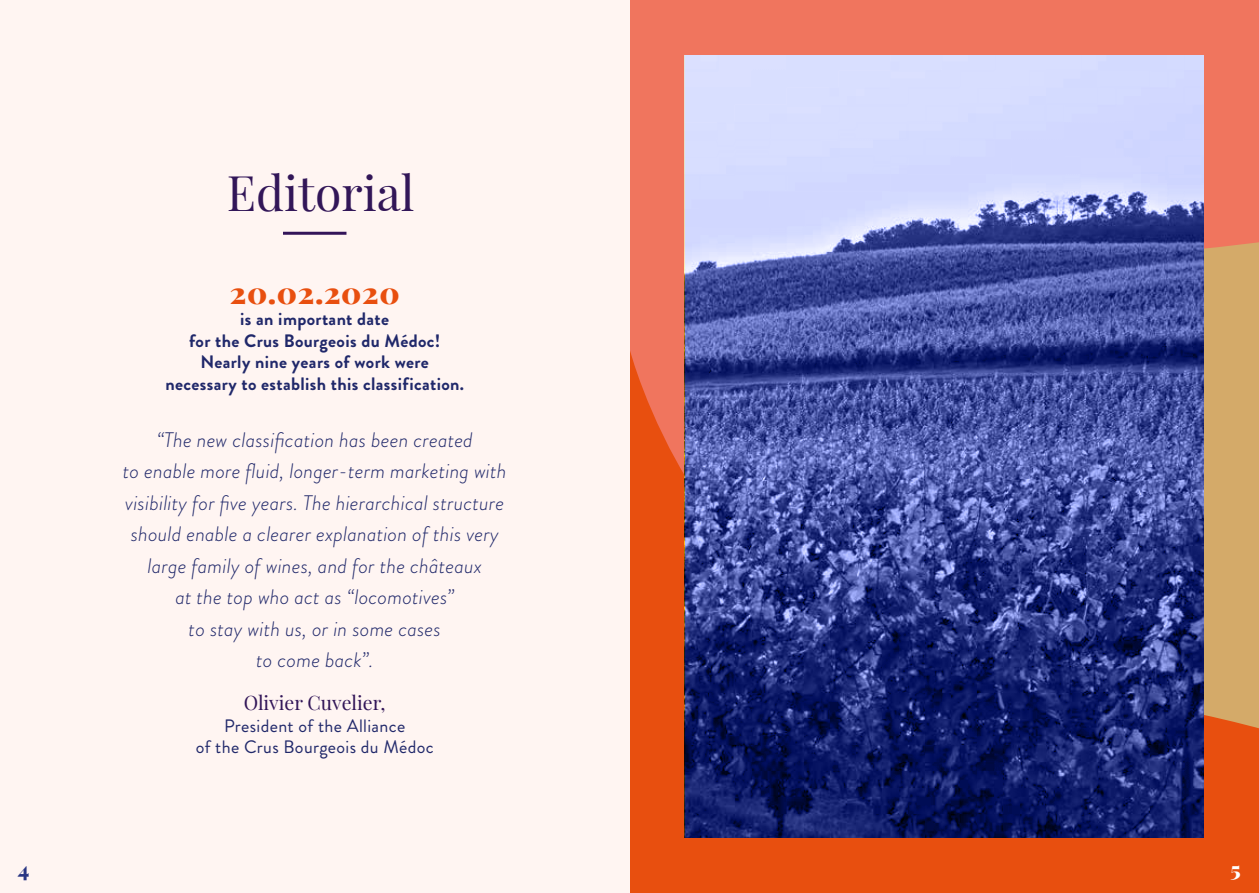
<style>
.page{position:relative;width:1259px;height:893px;background:#fff}
.page>*{position:absolute;margin:0;border:0;box-sizing:border-box;transform-origin:0 0}
.t1{font:48px "Playfair Display";color:#321658}
.t2{font:900 30px "Playfair Display";letter-spacing:.02em;color:#e84f0f}
.t3{font:italic 300 21px/31.5px "Brandon Grotesque";letter-spacing:.01em;color:#20286a;text-align:center}
.t4{font:900 21px "Playfair Display";color:#283583}
.t5{font:900 21px "Playfair Display";color:#fff}
.t6{font:19.5px "Playfair Display";color:#321658}
.t7{font:700 18px/21.6px "Brandon Grotesque";letter-spacing:.02em;color:#20286a;text-align:center}
.t8{font:18px/21.6px "Brandon Grotesque";letter-spacing:.02em;color:#20286a;text-align:center}
</style>
<div class="page">
<svg style="left:629px;top:0;width:630px;height:349px;background:#ed795f"></svg>
<svg style="left:629px;top:349px;width:630px;height:544px;background:#e2662a"></svg>
<div style="left:0;top:0;width:629px;height:893px;background:#fff5f2"></div>
<hr style="left:283px;top:232px;width:63px;height:3px;background:#331459">
<svg style="left:685px;top:55px;width:518px;height:783px;background:#5661a4"></svg>
<h1 class="t1" style="left:227px;top:156px;width:189px">Editorial</h1>
<h2 class="t2" style="left:230px;top:269px;width:171px">20.02.2020</h2>
<p class="t7" style="left:165px;top:308px;width:300px">is an important date<br>for the Crus Bourgeois du Médoc!<br>Nearly nine years of work were necessary to establish this classification.</p>
<p class="t3" style="left:123px;top:424px;width:385px">“The new classification has been created<br>to enable more fluid, longer-term marketing with visibility for five years. The hierarchical structure should enable a clearer explanation of this very large family of wines, and for the châteaux<br>at the top who act as “locomotives”<br>to stay with us, or in some cases<br>to come back”.</p>
<p class="t6" style="left:244px;top:687px;width:143px">Olivier Cuvelier,</p>
<p class="t8" style="left:196px;top:715px;width:239px">President of the Alliance<br>of the Crus Bourgeois du Médoc</p>
<p class="t4" style="left:18px;top:852px;width:13px">4</p>
<p class="t5" style="left:1230px;top:852px;width:12px">5</p>
</div>
